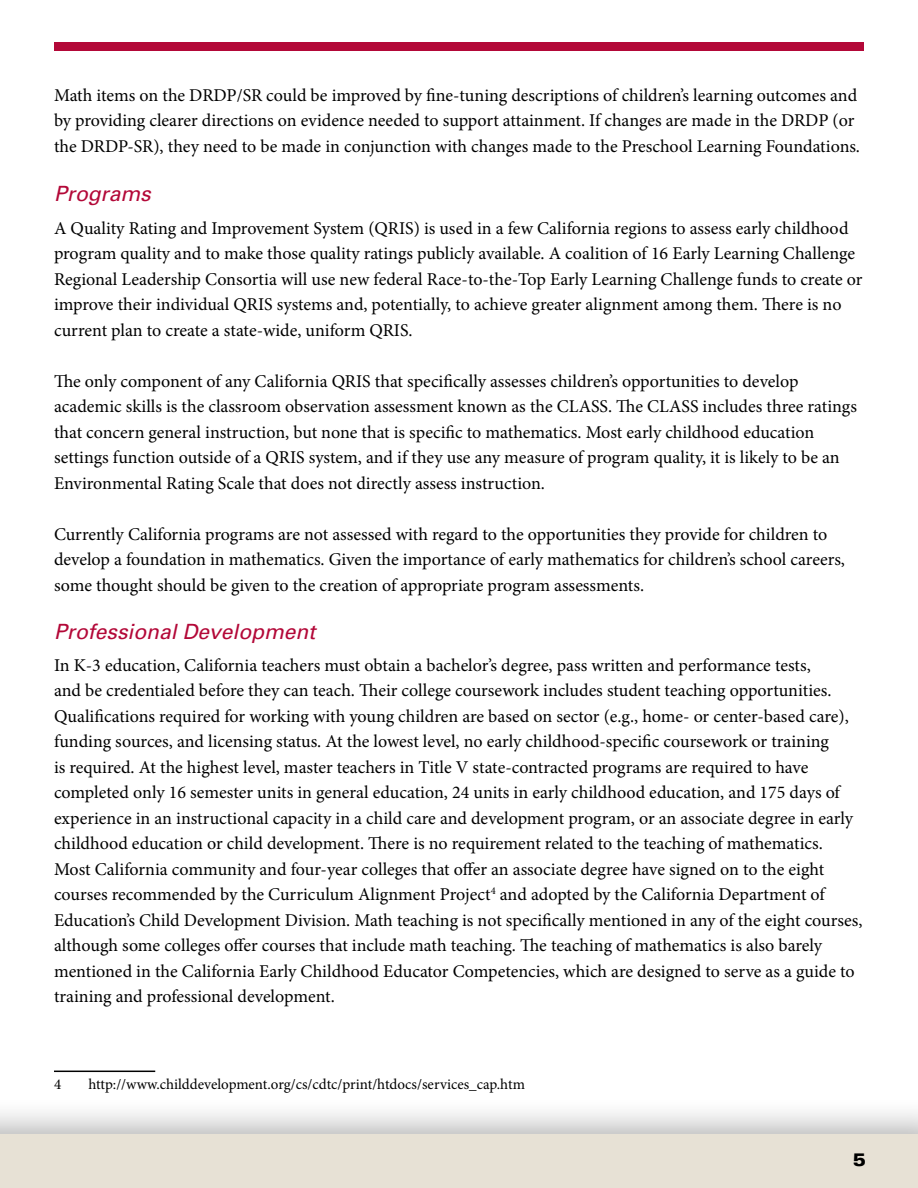
<style>
.page{position:relative;width:918px;height:1188px;background:#fff}
.page>*{position:absolute;margin:0;border:0;box-sizing:border-box;transform-origin:0 0}
.t1{font:italic 21px "Univers";color:#b30838}
.t2{font:18px/25.5px "Minion Pro";color:#000}
.t3{font:900 expanded 18px "Univers";color:#000}
.t4{font:15px "Minion Pro";color:#000}
</style>
<div class="page">
<div style="left:0;top:1097px;width:918px;height:91px;background:#000;opacity:.3"></div>
<div style="left:0;top:1134px;width:918px;height:54px;background:#e7e1d5"></div>
<div style="left:54px;top:42px;width:810px;height:9px;background:#b30838"></div>
<hr style="left:54px;top:1071px;width:101px;height:1px;background:#000">
<p class="t2" style="left:54px;top:82px;width:808px">Math items on the DRDP/SR could be improved by fine-tuning descriptions of children’s learning outcomes and by providing clearer directions on evidence needed to support attainment. If changes are made in the DRDP (or the DRDP-SR), they need to be made in conjunction with changes made to the Preschool Learning Foundations.</p>
<p class="t1" style="left:54px;top:182px;width:98px">Programs</p>
<p class="t2" style="left:54px;top:215px;width:810px">A Quality Rating and Improvement System (QRIS) is used in a few California regions to assess early childhood program quality and to make those quality ratings publicly available. A coalition of 16 Early Learning Challenge Regional Leadership Consortia will use new federal Race-to-the-Top Early Learning Challenge funds to create or improve their individual QRIS systems and, potentially, to achieve greater alignment among them. There is no current plan to create a state-wide, uniform QRIS.</p>
<p class="t2" style="left:54px;top:368px;width:804px">The only component of any California QRIS that specifically assesses children’s opportunities to develop academic skills is the classroom observation assessment known as the CLASS. The CLASS includes three ratings that concern general instruction, but none that is specific to mathematics. Most early childhood education settings function outside of a QRIS system, and if they use any measure of program quality, it is likely to be an Environmental Rating Scale that does not directly assess instruction.</p>
<p class="t2" style="left:54px;top:521px;width:793px">Currently California programs are not assessed with regard to the opportunities they provide for children to develop a foundation in mathematics. Given the importance of early mathematics for children’s school careers, some thought should be given to the creation of appropriate program assessments.</p>
<p class="t1" style="left:54px;top:619px;width:263px">Professional Development</p>
<p class="t2" style="left:54px;top:652px;width:810px">In K-3 education, California teachers must obtain a bachelor’s degree, pass written and performance tests,<br>and be credentialed before they can teach. Their college coursework includes student teaching opportunities.<br>Qualifications required for working with young children are based on sector (e.g., home- or center-based care), funding sources, and licensing status. At the lowest level, no early childhood-specific coursework or training<br>is required. At the highest level, master teachers in Title V state-contracted programs are required to have completed only 16 semester units in general education, 24 units in early childhood education, and 175 days of experience in an instructional capacity in a child care and development program, or an associate degree in early childhood education or child development. There is no requirement related to the teaching of mathematics.<br>Most California community and four-year colleges that offer an associate degree have signed on to the eight courses recommended by the Curriculum Alignment Project<sup>4</sup> and adopted by the California Department of Education’s Child Development Division. Math teaching is not specifically mentioned in any of the eight courses, although some colleges offer courses that include math teaching. The teaching of mathematics is also barely mentioned in the California Early Childhood Educator Competencies, which are designed to serve as a guide to training and professional development.</p>
<p class="t4" style="left:54px;top:1075px;width:9px">4</p>
<p class="t4" style="left:88px;top:1075px;width:438px">http://www.childdevelopment.org/cs/cdtc/print/htdocs/services_cap.htm</p>
<p class="t3" style="left:853px;top:1149px;width:15px">5</p>
</div>
